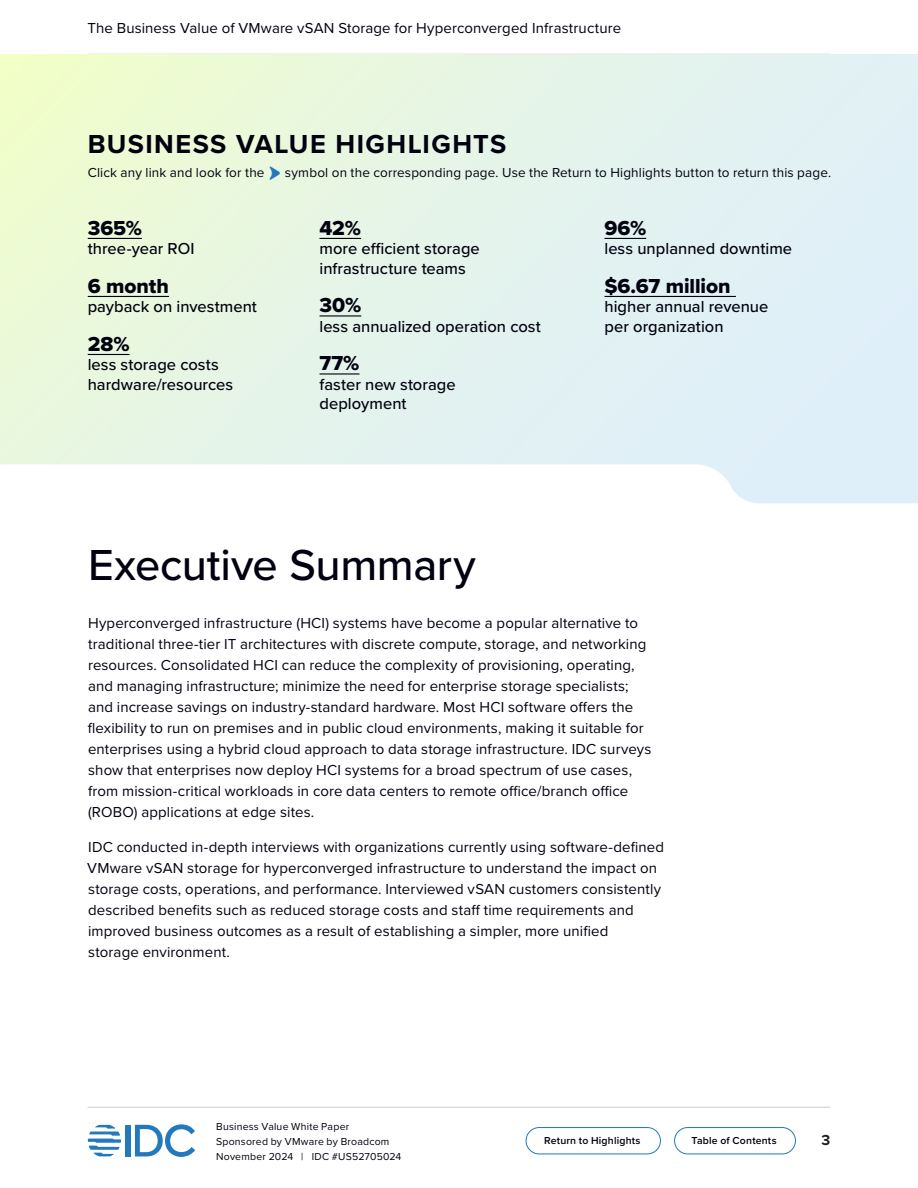
<style>
.page{position:relative;width:918px;height:1188px;background:#fff}
.page>*{position:absolute;margin:0;border:0;box-sizing:border-box;transform-origin:0 0}
.t1{font:500 45px "Proxima Nova";letter-spacing:-.005em;color:#01010f}
.H3_-_BV_Highlights_Title{font:700 27px "Proxima Nova";letter-spacing:.05em;color:#01010f}
.BV_Highlights_Text{font:21px "Proxima Nova Extrabld";letter-spacing:-.005em;color:#01010f}
.BV_Highlights_Text-2{font:500 16.5px/19.5px "Proxima Nova";color:#01010f}
.Body_Text{font:15px/21px "Proxima Nova";letter-spacing:.005em;color:#01010f}
.t2{font:700 15px "Proxima Nova";color:#231f20}
.H3_-_BV_Highlights_Title-2{font:13.5px "Proxima Nova";letter-spacing:.01em;color:#01010f}
.t3{font:10.5px/15px "Proxima Nova";letter-spacing:.02em;color:#01010f}
.t4{font:600 10.5px "Proxima Nova";letter-spacing:.015em;color:#01010f}
.s1{color:#2279bc}
</style>
<div class="page">
<div style="left:126px;top:1125px;width:5px;height:31px;background:#2279bc"></div>
<svg style="left:135px;top:1124px;width:60px;height:33px"></svg>
<svg style="left:88px;top:1125px;width:33px;height:31px"></svg>
<hr style="left:87px;top:1107px;width:743px;height:1px;background:#ccc">
<div style="left:674px;top:1127px;width:122px;height:27px;border:1px solid #2279bc;border-radius:13px"></div>
<div style="left:526px;top:1127px;width:135px;height:27px;border:1px solid #2279bc;border-radius:13px"></div>
<svg style="left:0;top:54px;width:918px;height:449px;background:#e7f5e9"></svg>
<hr style="left:88px;top:238px;width:54px;height:1px;background:#01010f">
<hr style="left:88px;top:296px;width:81px;height:1px;background:#01010f">
<hr style="left:88px;top:354px;width:42px;height:1px;background:#01010f">
<hr style="left:320px;top:238px;width:41px;height:1px;background:#01010f">
<hr style="left:320px;top:315px;width:41px;height:2px;background:#01010f">
<hr style="left:320px;top:373px;width:39px;height:2px;background:#01010f">
<hr style="left:604px;top:238px;width:42px;height:1px;background:#01010f">
<hr style="left:604px;top:296px;width:132px;height:1px;background:#01010f">
<p class="Body_Text" style="left:87px;top:17px;width:535px">The Business Value of VMware vSAN Storage for Hyperconverged Infrastructure</p>
<h3 class="H3_-_BV_Highlights_Title" style="left:88px;top:124px;width:420px">BUSINESS VALUE HIGHLIGHTS</h3>
<h3 class="H3_-_BV_Highlights_Title-2" style="left:88px;top:162px;width:745px">Click any link and look for the <span class="s1">•</span> symbol on the corresponding page. Use the Return to Highlights button to return this page.</h3>
<p class="BV_Highlights_Text" style="left:88px;top:212px;width:56px">365%</p>
<p class="BV_Highlights_Text-2" style="left:88px;top:238px;width:108px">three-year ROI</p>
<p class="BV_Highlights_Text" style="left:88px;top:270px;width:83px">6 month</p>
<p class="BV_Highlights_Text-2" style="left:88px;top:296px;width:171px">payback on investment</p>
<p class="BV_Highlights_Text" style="left:88px;top:328px;width:43px">28%</p>
<p class="BV_Highlights_Text-2" style="left:88px;top:354px;width:147px">less storage costs hardware/resources</p>
<p class="BV_Highlights_Text" style="left:320px;top:212px;width:43px">42%</p>
<p class="BV_Highlights_Text-2" style="left:320px;top:238px;width:162px">more efficient storage infrastructure teams</p>
<p class="BV_Highlights_Text" style="left:320px;top:290px;width:43px">30%</p>
<p class="BV_Highlights_Text-2" style="left:320px;top:316px;width:223px">less annualized operation cost</p>
<p class="BV_Highlights_Text" style="left:320px;top:348px;width:41px">77%</p>
<p class="BV_Highlights_Text-2" style="left:320px;top:374px;width:138px">faster new storage deployment</p>
<p class="BV_Highlights_Text" style="left:604px;top:212px;width:43px">96%</p>
<p class="BV_Highlights_Text-2" style="left:604px;top:238px;width:189px">less unplanned downtime</p>
<p class="BV_Highlights_Text" style="left:604px;top:270px;width:128px">$6.67 million</p>
<p class="BV_Highlights_Text-2" style="left:604px;top:296px;width:165px">higher annual revenue per organization</p>
<h2 class="t1" style="left:88px;top:531px;width:389px">Executive Summary</h2>
<p class="Body_Text" style="left:88px;top:612px;width:565px">Hyperconverged infrastructure (HCI) systems have become a popular alternative to traditional three-tier IT architectures with discrete compute, storage, and networking resources. Consolidated HCI can reduce the complexity of provisioning, operating, and managing infrastructure; minimize the need for enterprise storage specialists; and increase savings on industry-standard hardware. Most HCI software offers the flexibility to run on premises and in public cloud environments, making it suitable for enterprises using a hybrid cloud approach to data storage infrastructure. IDC surveys show that enterprises now deploy HCI systems for a broad spectrum of use cases, from mission-critical workloads in core data centers to remote office/branch office (ROBO) applications at edge sites.</p>
<p class="Body_Text" style="left:87px;top:836px;width:578px">IDC conducted in-depth interviews with organizations currently using software-defined VMware vSAN storage for hyperconverged infrastructure to understand the impact on storage costs, operations, and performance. Interviewed vSAN customers consistently described benefits such as reduced storage costs and staff time requirements and improved business outcomes as a result of establishing a simpler, more unified<br>storage environment.</p>
<p class="t3" style="left:216px;top:1118px;width:187px">Business Value White Paper<br>Sponsored by VMware by Broadcom<br>November 2024 | IDC #US52705024</p>
<p class="t4" style="left:544px;top:1133px;width:98px">Return to Highlights</p>
<p class="t4" style="left:692px;top:1133px;width:87px">Table of Contents</p>
<p class="t2" style="left:821px;top:1129px;width:10px">3</p>
</div>
